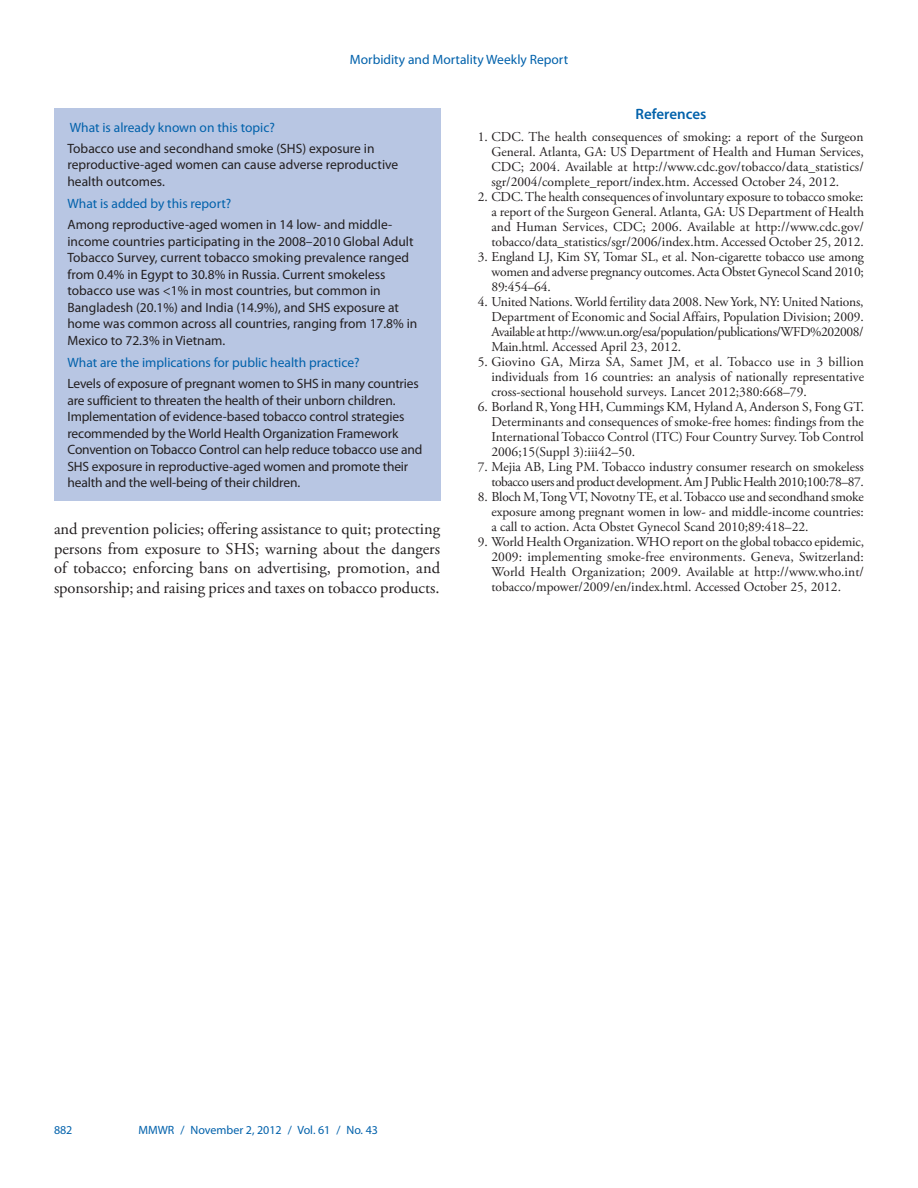
<style>
.page{position:relative;width:918px;height:1188px;background:#fff}
.page>*{position:absolute;margin:0;border:0;box-sizing:border-box;transform-origin:0 0}
.body_copy{font:16.5px/19.5px "Adobe Garamond Pro";color:#231f20;text-align:justify}
.headline3{font:600 15px "Myriad Pro";color:#0161ab}
.reference_text_1-9{font:13.5px/15px "Adobe Garamond Pro";color:#231f20;text-align:justify}
.fb_answer{font:13.5px/16.5px "Myriad Pro";letter-spacing:-.005em;color:#231f20}
.fb_question{font:13.5px "Myriad Pro";color:#0161ab}
.reference_text_1-9-2{font:13.5px/15px "Adobe Garamond Pro";letter-spacing:-.03em;color:#231f20;text-align:right}
.t1{font:12px "Myriad Pro";color:#0161ab}
</style>
<div class="page">
<div style="left:54px;top:108px;width:386px;height:393px;background:#b8c6e3"></div>
<p class="fb_question" style="left:350px;top:51px;width:220px">Morbidity and Mortality Weekly Report</p>
<p class="fb_question" style="left:70px;top:119px;width:206px">What is already known on this topic?</p>
<p class="fb_answer" style="left:68px;top:140px;width:332px">Tobacco use and secondhand smoke (SHS) exposure in reproductive-aged women can cause adverse reproductive health outcomes.</p>
<p class="fb_question" style="left:68px;top:195px;width:165px">What is added by this report?</p>
<p class="fb_answer" style="left:68px;top:216px;width:351px">Among reproductive-aged women in 14 low- and middle&shy;income countries participating in the 2008–2010 Global Adult Tobacco Survey, current tobacco smoking prevalence ranged from 0.4% in Egypt to 30.8% in Russia. Current smokeless tobacco use was &lt;1% in most countries, but common in Bangladesh (20.1%) and India (14.9%), and SHS exposure at home was common across all countries, ranging from 17.8% in Mexico to 72.3% in Vietnam.</p>
<p class="fb_question" style="left:68px;top:354px;width:294px">What are the implications for public health practice?</p>
<p class="fb_answer" style="left:68px;top:375px;width:356px">Levels of exposure of pregnant women to SHS in many countries are sufficient to threaten the health of their unborn children.<br>Implementation of evidence-based tobacco control strategies recommended by the World Health Organization Framework Convention on Tobacco Control can help reduce tobacco use and SHS exposure in reproductive-aged women and promote their health and the well-being of their children.</p>
<p class="body_copy" style="left:54px;top:520px;width:388px">and prevention policies; offering assistance to quit; protecting persons from exposure to SHS; warning about the dangers of tobacco; enforcing bans on advertising, promotion, and sponsorship; and raising prices and taxes on tobacco products.</p>
<p class="headline3" style="left:636px;top:105px;width:72px">References</p>
<p class="reference_text_1-9" style="left:491px;top:130px;width:374px;text-indent:-14px">1. CDC. The health consequences of smoking: a report of the Surgeon General. Atlanta, GA: US Department of Health and Human Services, CDC; 2004. Available at http://www.cdc.gov/tobacco/data_statistics/ sgr/2004/complete_report/index.htm. Accessed October 24, 2012.</p>
<p class="reference_text_1-9" style="left:491px;top:190px;width:374px;text-indent:-14px">2. CDC. The health consequences of involuntary exposure to tobacco smoke: a report of the Surgeon General. Atlanta, GA: US Department of Health and Human Services, CDC; 2006. Available at http://www.cdc.gov/ tobacco/data_statistics/sgr/2006/index.htm. Accessed October 25, 2012.</p>
<p class="reference_text_1-9" style="left:491px;top:250px;width:374px;text-indent:-14px">3. England LJ, Kim SY, Tomar SL, et al. Non-cigarette tobacco use among women and adverse pregnancy outcomes. Acta Obstet Gynecol Scand 2010; 89:454–64.</p>
<p class="reference_text_1-9" style="left:491px;top:295px;width:374px;text-indent:-14px">4. United Nations. World fertility data 2008. New York, NY: United Nations, Department of Economic and Social Affairs, Population Division; 2009.<br>Available at http://www.un.org/esa/population/publications/WFD%202008/ Main.html. Accessed April 23, 2012.</p>
<p class="reference_text_1-9" style="left:491px;top:355px;width:374px;text-indent:-14px">5. Giovino GA, Mirza SA, Samet JM, et al. Tobacco use in 3 billion individuals from 16 countries: an analysis of nationally representative cross-sectional household surveys. Lancet 2012;380:668–79.</p>
<p class="reference_text_1-9" style="left:491px;top:400px;width:374px;text-indent:-14px">6. Borland R, Yong HH, Cummings KM, Hyland A, Anderson S, Fong GT.<br>Determinants and consequences of smoke-free homes: findings from the International Tobacco Control (ITC) Four Country Survey. Tob Control 2006;15(Suppl 3):iii42–50.</p>
<p class="reference_text_1-9-2" style="left:478px;top:460px;width:388px">7. Mejia AB, Ling PM. Tobacco industry consumer research on smokeless tobacco users and product development. Am J Public Health 2010;100:78–87.</p>
<p class="reference_text_1-9" style="left:491px;top:490px;width:374px;text-indent:-14px">8. Bloch M, Tong VT, Novotny TE, et al. Tobacco use and secondhand smoke exposure among pregnant women in low- and middle-income countries: a call to action. Acta Obstet Gynecol Scand 2010;89:418–22.</p>
<p class="reference_text_1-9" style="left:491px;top:535px;width:374px;text-indent:-14px">9. World Health Organization. WHO report on the global tobacco epidemic, 2009: implementing smoke-free environments. Geneva, Switzerland:<br>World Health Organization; 2009. Available at http://www.who.int/ tobacco/mpower/2009/en/index.html. Accessed October 25, 2012.</p>
<p class="t1" style="left:54px;top:1123px;width:20px">882</p>
<p class="t1" style="left:139px;top:1123px;width:241px">MMWR / November 2, 2012 / Vol. 61 / No. 43</p>
</div>
